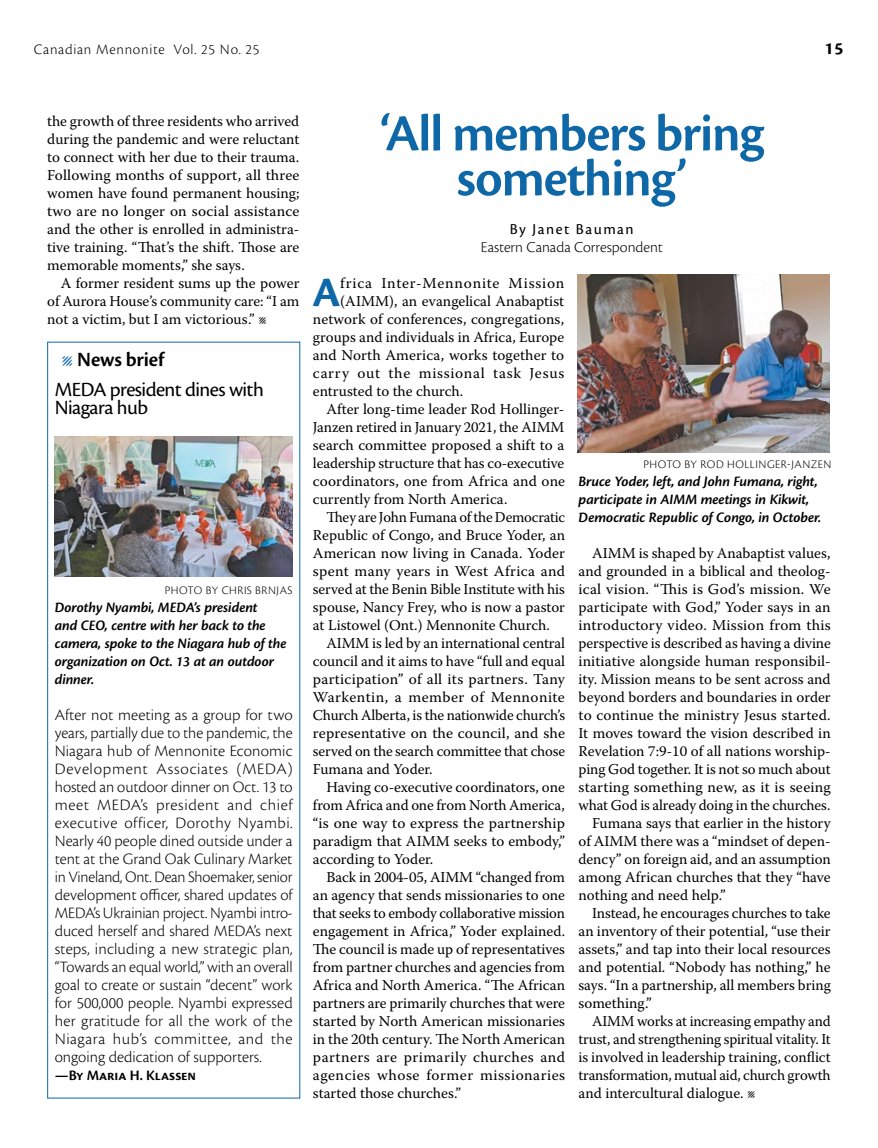
<style>
.page{position:relative;width:878px;height:1148px;background:#fff}
.page>*{position:absolute;margin:0;border:0;box-sizing:border-box;transform-origin:0 0}
.t1{font:600 54px/45px "Cronos Pro";letter-spacing:-.025em;color:#0e68a8;text-align:center}
.t2{font:700 43.65px "Cronos Pro";color:#0e68a8}
.t3{font:21px/30.5px "Cronos Pro";letter-spacing:-.025em;color:#000}
.t4{font:700 18px "Cronos Pro";color:#000}
.t5{font:300 16.5px/18px "Cronos Pro";letter-spacing:.005em;color:#000;text-align:justify}
.t6{font:300 15.75px "Cronos Pro";letter-spacing:.005em;color:#000}
.t7{font:15.75px "Cronos Pro";color:#000}
.t8{font:15px/18px "Warnock Pro";color:#000;text-align:justify}
.t9{font:italic 600 15px/18px "Cronos Pro";letter-spacing:-.005em;color:#000}
.t10{font:15px "Warnock Pro";letter-spacing:.03em;color:#000}
.t11{font:15px "Warnock Pro";letter-spacing:.045em;color:#000}
.t12{font:15px "Warnock Pro";letter-spacing:.02em;color:#000}
.t13{font:300 15px "Cronos Pro";letter-spacing:.05em;color:#000}
.t14{font:15px "Warnock Pro";letter-spacing:.05em;color:#000}
.t15{font:600 15px "Cronos Pro";color:#000}
.t16{font:300 12px "Cronos Pro";letter-spacing:.04em;color:#000}
.s1{font-weight:300;font-style:italic}
.s2{font-family:"Warnock Pro";color:#0e68a8}
.s3{font-weight:600}
</style>
<div class="page">
<div style="left:47px;top:342px;width:253px;height:756px;border:1px solid #0e68a8"></div>
<img style="left:55px;top:436px;width:237px;height:140px">
<img style="left:578px;top:274px;width:251px;height:178px">
<p class="t13" style="left:34px;top:41px;width:227px">Canadian Mennonite Vol. 25 No. 25</p>
<p class="t4" style="left:824px;top:38px;width:20px">15</p>
<p class="t8" style="left:47px;top:112px;width:254px">the growth of three residents who arrived during the pandemic and were reluctant to connect with her due to their trauma.<br>Following months of support, all three women have found permanent housing; two are no longer on social assistance and the other is enrolled in administra&shy;tive training. “That’s the shift. Those are memorable moments,” she says.</p>
<p class="t8" style="left:47px;top:274px;width:254px;text-indent:14px">A former resident sums up the power of Aurora House’s community care: “I am not a victim, but I am victorious.” <span class="s1">l</span></p>
<h3 class="t3" style="left:55px;top:344px;width:210px;text-indent:7px"><span class="s2">Λ</span> <span class="s3">News brief<br></span>MEDA president dines with</h3>
<h3 class="t3" style="left:55px;top:392px;width:95px">Niagara hub</h3>
<p class="t16" style="left:165px;top:583px;width:129px">PHOTO BY CHRIS BRNJAS</p>
<p class="t9" style="left:55px;top:599px;width:233px">Dorothy Nyambi, MEDA’s president<br>and CEO, centre with her back to the camera, spoke to the Niagara hub of the organization on Oct. 13 at an outdoor dinner.</p>
<p class="t5" style="left:55px;top:706px;width:239px">After not meeting as a group for two years, partially due to the pandemic, the Niagara hub of Mennonite Economic Development Associates (MEDA) hosted an outdoor dinner on Oct. 13 to meet MEDA’s president and chief executive officer, Dorothy Nyambi.<br>Nearly 40 people dined outside under a tent at the Grand Oak Culinary Market in Vineland, Ont. Dean Shoemaker, senior development officer, shared updates of MEDA’s Ukrainian project. Nyambi intro&shy;duced herself and shared MEDA’s next steps, including a new strategic plan, “Towards an equal world,” with an overall goal to create or sustain “decent” work for 500,000 people. Nyambi expressed her gratitude for all the work of the Niagara hub’s committee, and the ongoing dedication of supporters.</p>
<p class="t15" style="left:55px;top:1067px;width:143px">—By Maria H. Klassen</p>
<h1 class="t1" style="left:380px;top:111px;width:385px">‘All members bring something’</h1>
<p class="t7" style="left:510px;top:220px;width:125px">By Janet Bauman</p>
<p class="t6" style="left:480px;top:238px;width:184px">Eastern Canada Correspondent</p>
<h2 class="t2" style="left:312px;top:267px;width:29px">A</h2>
<p class="t14" style="left:340px;top:274px;width:225px">frica Inter-Mennonite Mission</p>
<p class="t8" style="left:340px;top:292px;width:225px">(AIMM), an evangelical Anabaptist</p>
<p class="t8" style="left:313px;top:310px;width:253px">network of conferences, congregations,</p>
<p class="t8" style="left:313px;top:328px;width:253px">groups and individuals in Africa, Europe</p>
<p class="t8" style="left:313px;top:346px;width:253px">and North America, works together to</p>
<p class="t11" style="left:313px;top:364px;width:253px">carry out the missional task Jesus</p>
<p class="t8" style="left:313px;top:382px;width:152px">entrusted to the church.</p>
<p class="t8" style="left:326px;top:400px;width:239px">After long-time leader Rod Hollinger-</p>
<p class="t8" style="left:313px;top:418px;width:253px">Janzen retired in January 2021, the AIMM</p>
<p class="t8" style="left:313px;top:436px;width:253px">search committee proposed a shift to a</p>
<p class="t8" style="left:313px;top:454px;width:253px">leadership structure that has co-executive</p>
<p class="t8" style="left:313px;top:472px;width:254px">coordinators, one from Africa and one</p>
<p class="t8" style="left:313px;top:490px;width:196px">currently from North America.</p>
<p class="t8" style="left:326px;top:508px;width:240px">They are John Fumana of the Democratic</p>
<p class="t8" style="left:313px;top:526px;width:253px">Republic of Congo, and Bruce Yoder, an</p>
<p class="t8" style="left:313px;top:544px;width:253px">American now living in Canada. Yoder</p>
<p class="t12" style="left:313px;top:562px;width:254px">spent many years in West Africa and</p>
<p class="t8" style="left:313px;top:580px;width:253px">served at the Benin Bible Institute with his</p>
<p class="t8" style="left:313px;top:598px;width:253px">spouse, Nancy Frey, who is now a pastor</p>
<p class="t8" style="left:313px;top:616px;width:238px">at Listowel (Ont.) Mennonite Church.</p>
<p class="t8" style="left:326px;top:634px;width:240px">AIMM is led by an international central</p>
<p class="t8" style="left:313px;top:652px;width:253px">council and it aims to have “full and equal</p>
<p class="t8" style="left:313px;top:670px;width:253px">participation” of all its partners. Tany</p>
<p class="t10" style="left:313px;top:688px;width:253px">Warkentin, a member of Mennonite</p>
<p class="t8" style="left:313px;top:706px;width:254px">Church Alberta, is the nationwide church’s</p>
<p class="t8" style="left:313px;top:724px;width:253px">representative on the council, and she</p>
<p class="t8" style="left:313px;top:742px;width:254px">served on the search committee that chose</p>
<p class="t8" style="left:313px;top:760px;width:121px">Fumana and Yoder.</p>
<p class="t8" style="left:326px;top:778px;width:240px">Having co-executive coordinators, one</p>
<p class="t8" style="left:313px;top:796px;width:253px">from Africa and one from North America,</p>
<p class="t8" style="left:313px;top:814px;width:253px">“is one way to express the partnership</p>
<p class="t8" style="left:313px;top:832px;width:253px">paradigm that AIMM seeks to embody,”</p>
<p class="t8" style="left:313px;top:850px;width:122px">according to Yoder.</p>
<p class="t8" style="left:326px;top:868px;width:240px">Back in 2004-05, AIMM “changed from</p>
<p class="t8" style="left:313px;top:886px;width:254px">an agency that sends missionaries to one</p>
<p class="t8" style="left:313px;top:904px;width:253px">that seeks to embody collaborative mission</p>
<p class="t8" style="left:313px;top:922px;width:254px">engagement in Africa,” Yoder explained.</p>
<p class="t8" style="left:313px;top:940px;width:253px">The council is made up of representatives</p>
<p class="t8" style="left:313px;top:958px;width:253px">from partner churches and agencies from</p>
<p class="t8" style="left:313px;top:976px;width:253px">Africa and North America. “The African</p>
<p class="t8" style="left:313px;top:994px;width:253px">partners are primarily churches that were</p>
<p class="t8" style="left:313px;top:1012px;width:254px">started by North American missionaries</p>
<p class="t8" style="left:313px;top:1030px;width:254px">in the 20th century. The North American</p>
<p class="t10" style="left:313px;top:1048px;width:254px">partners are primarily churches and</p>
<p class="t10" style="left:313px;top:1066px;width:254px">agencies whose former missionaries</p>
<p class="t8" style="left:313px;top:1084px;width:150px">started those churches.”</p>
<p class="t16" style="left:643px;top:457px;width:189px">PHOTO BY ROD HOLLINGER-JANZEN</p>
<p class="t9" style="left:578px;top:473px;width:244px">Bruce Yoder, left, and John Fumana, right, participate in AIMM meetings in Kikwit,<br>Democratic Republic of Congo, in October.</p>
<p class="t8" style="left:592px;top:544px;width:240px">AIMM is shaped by Anabaptist values,</p>
<p class="t8" style="left:578px;top:562px;width:254px">and grounded in a biblical and theolog-</p>
<p class="t8" style="left:578px;top:580px;width:254px">ical vision. “This is God’s mission. We</p>
<p class="t8" style="left:578px;top:598px;width:254px">participate with God,” Yoder says in an</p>
<p class="t8" style="left:578px;top:616px;width:254px">introductory video. Mission from this</p>
<p class="t8" style="left:578px;top:634px;width:254px">perspective is described as having a divine</p>
<p class="t8" style="left:578px;top:652px;width:254px">initiative alongside human responsibil-</p>
<p class="t8" style="left:578px;top:670px;width:253px">ity. Mission means to be sent across and</p>
<p class="t8" style="left:578px;top:688px;width:254px">beyond borders and boundaries in order</p>
<p class="t8" style="left:578px;top:706px;width:254px">to continue the ministry Jesus started.</p>
<p class="t8" style="left:578px;top:724px;width:253px">It moves toward the vision described in</p>
<p class="t8" style="left:578px;top:742px;width:253px">Revelation 7:9-10 of all nations worship-</p>
<p class="t8" style="left:578px;top:760px;width:253px">ping God together. It is not so much about</p>
<p class="t8" style="left:578px;top:778px;width:254px">starting something new, as it is seeing</p>
<p class="t8" style="left:578px;top:796px;width:253px">what God is already doing in the churches.</p>
<p class="t8" style="left:592px;top:814px;width:240px">Fumana says that earlier in the history</p>
<p class="t8" style="left:578px;top:832px;width:254px">of AIMM there was a “mindset of depen-</p>
<p class="t8" style="left:578px;top:850px;width:254px">dency” on foreign aid, and an assumption</p>
<p class="t8" style="left:578px;top:868px;width:253px">among African churches that they “have</p>
<p class="t8" style="left:578px;top:886px;width:148px">nothing and need help.”</p>
<p class="t8" style="left:592px;top:904px;width:240px">Instead, he encourages churches to take</p>
<p class="t8" style="left:578px;top:922px;width:254px">an inventory of their potential, “use their</p>
<p class="t8" style="left:578px;top:940px;width:253px">assets,” and tap into their local resources</p>
<p class="t8" style="left:578px;top:958px;width:253px">and potential. “Nobody has nothing,” he</p>
<p class="t8" style="left:578px;top:976px;width:254px">says. “In a partnership, all members bring</p>
<p class="t8" style="left:578px;top:994px;width:75px">something.”</p>
<p class="t8" style="left:592px;top:1012px;width:240px">AIMM works at increasing empathy and</p>
<p class="t8" style="left:578px;top:1030px;width:254px">trust, and strengthening spiritual vitality. It</p>
<p class="t8" style="left:578px;top:1048px;width:254px">is involved in leadership training, conflict</p>
<p class="t8" style="left:578px;top:1066px;width:253px">transformation, mutual aid, church growth</p>
<p class="t8" style="left:578px;top:1084px;width:178px">and intercultural dialogue. <span class="s1">l</span></p>
</div>
